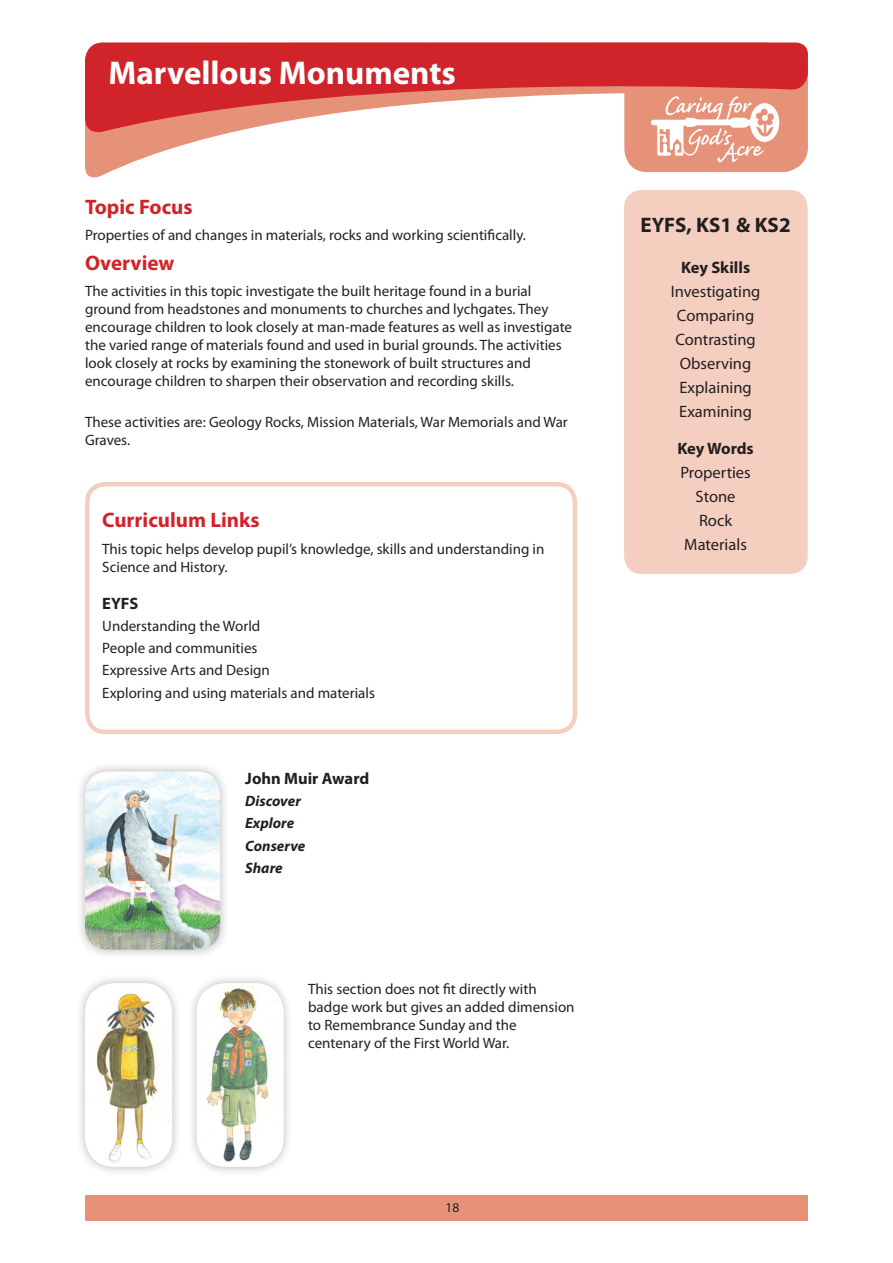
<style>
.page{position:relative;width:893px;height:1263px;background:#fff}
.page>*{position:absolute;margin:0;border:0;box-sizing:border-box;transform-origin:0 0}
.t1{font:700 33px "Myriad Pro";color:#fff}
.t2{font:700 21px "Myriad Pro";color:#d1232a}
.t3{font:700 21px "Myriad Pro";color:#231f20}
.t4{font:16.5px/24px "Myriad Pro";color:#231f20}
.t5{font:700 16.5px "Myriad Pro";color:#231f20}
.t6{font:15px/18px "Myriad Pro";color:#231f20}
.t7{font:italic 700 15px/22.2px "Myriad Pro";color:#231f20}
.t8{font:13.5px "Myriad Pro";color:#231f20}
</style>
<div class="page">
<svg style="left:783px;top:136px;width:25px;height:36px"></svg>
<svg style="left:85px;top:136px;width:698px;height:42px"></svg>
<svg style="left:85px;top:43px;width:723px;height:93px;fill:#d1232a"></svg>
<div style="left:85px;top:1195px;width:723px;height:25px;background:#e59279"></div>
<div style="left:624px;top:190px;width:184px;height:384px;background:#f4cfc0;border-radius:18px"></div>
<div style="left:85px;top:482px;width:492px;height:252px;border:4px solid #f4cfc0;border-radius:18px"></div>
<div style="left:75px;top:762px;width:155px;height:197px;background:#231f20;opacity:.3"></div>
<img style="left:85px;top:771px;width:135px;height:179px">
<div style="left:187px;top:973px;width:107px;height:203px;background:#231f20;opacity:.3"></div>
<img style="left:197px;top:983px;width:87px;height:184px">
<div style="left:75px;top:973px;width:107px;height:203px;background:#231f20;opacity:.3"></div>
<img style="left:85px;top:983px;width:87px;height:184px">
<h1 class="t1" style="left:108px;top:52px;width:349px">Marvellous Monuments</h1>
<h2 class="t2" style="left:85px;top:193px;width:109px">Topic Focus</h2>
<p class="t6" style="left:85px;top:226px;width:442px">Properties of and changes in materials, rocks and working scientifically.</p>
<h2 class="t2" style="left:85px;top:249px;width:91px">Overview</h2>
<p class="t6" style="left:85px;top:282px;width:488px">The activities in this topic investigate the built heritage found in a burial ground from headstones and monuments to churches and lychgates. They encourage children to look closely at man-made features as well as investigate the varied range of materials found and used in burial grounds. The activities look closely at rocks by examining the stonework of built structures and encourage children to sharpen their observation and recording skills.</p>
<p class="t6" style="left:85px;top:412px;width:484px">These activities are: Geology Rocks, Mission Materials, War Memorials and War<br>Graves.</p>
<h2 class="t2" style="left:102px;top:507px;width:159px">Curriculum Links</h2>
<p class="t6" style="left:102px;top:540px;width:444px">This topic helps develop pupil’s knowledge, skills and understanding in<br>Science and History.</p>
<p class="t5" style="left:102px;top:592px;width:38px">EYFS</p>
<p class="t6" style="left:102px;top:615px;width:274px;line-height:22.2px">Understanding the World<br>People and communities<br>Expressive Arts and Design<br>Exploring and using materials and materials</p>
<p class="t5" style="left:245px;top:767px;width:126px">John Muir Award</p>
<p class="t7" style="left:245px;top:789px;width:62px">Discover<br>Explore<br>Conserve<br>Share</p>
<p class="t6" style="left:308px;top:980px;width:268px">This section does not fit directly with badge work but gives an added dimension to Remembrance Sunday and the centenary of the First World War.</p>
<p class="t8" style="left:446px;top:1199px;width:15px">18</p>
<h2 class="t3" style="left:640px;top:211px;width:152px">EYFS, KS1 &amp; KS2</h2>
<p class="t5" style="left:681px;top:256px;width:71px">Key Skills</p>
<p class="t4" style="left:671px;top:279px;width:91px">Investigating<br>Comparing<br>Contrasting<br>Observing<br>Explaining<br>Examining</p>
<p class="t5" style="left:677px;top:438px;width:78px">Key Words</p>
<p class="t4" style="left:680px;top:460px;width:72px;text-align:center">Properties<br>Stone<br>Rock<br>Materials</p>
</div>
